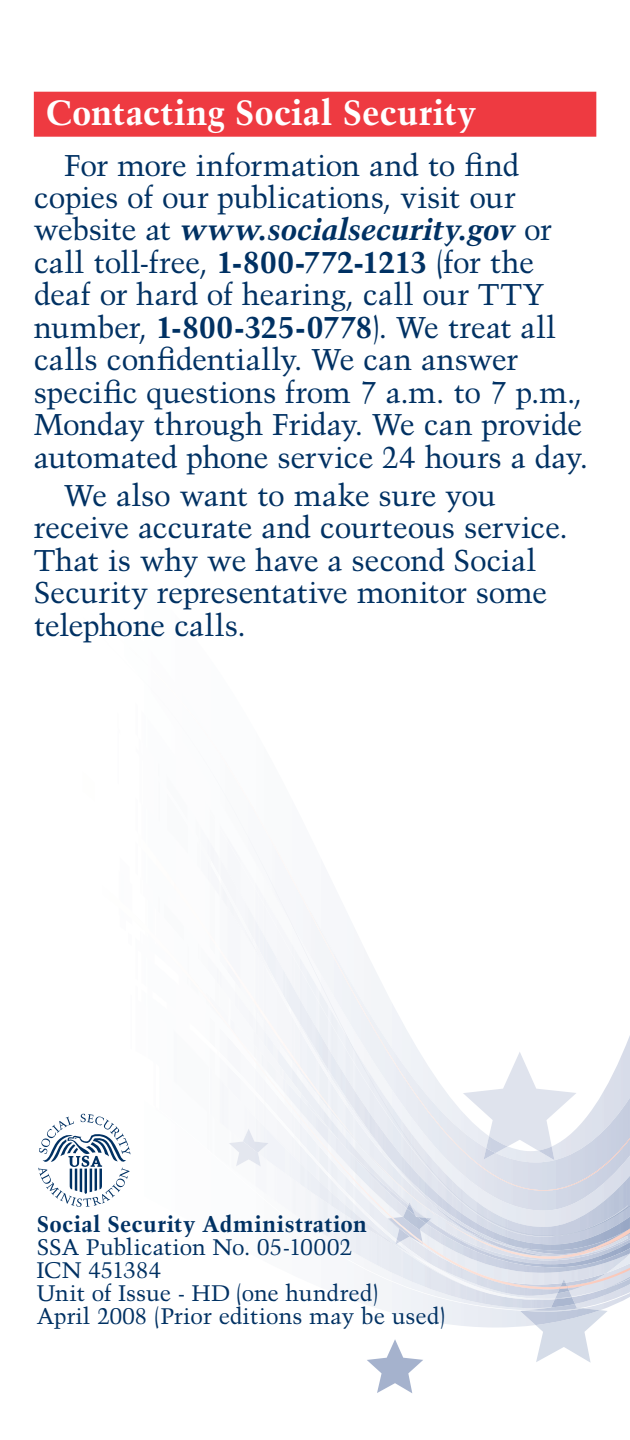
<style>
.page{position:relative;width:630px;height:1440px;background:#fff}
.page>*{position:absolute;margin:0;border:0;box-sizing:border-box;transform-origin:0 0}
.Header1_1line{font:700 35px "Trump Mediaeval";color:#fff}
.paragraph_format{font:30px/32.5px "Trump Mediaeval";letter-spacing:-.01em;color:#003163}
.SSA_Pub_Information{font:22.5px "Trump Mediaeval";color:#003163}
.SSA_Pub_Information-2{font:700 22.5px "Trump Mediaeval";letter-spacing:.015em;color:#003163}
.s1{font-weight:700;font-style:italic}
.s2{font-weight:700}
</style>
<div class="page">
<svg style="left:367px;top:1339px;width:56px;height:54px"></svg>
<svg style="left:82px;top:1024px;width:548px;height:288px"></svg>
<img style="left:229px;top:1141px;width:32px;height:26px">
<img style="left:243px;top:1129px;width:26px;height:24px">
<svg style="left:536px;top:1310px;width:72px;height:53px"></svg>
<img style="left:520px;top:1291px;width:80px;height:34px">
<img style="left:551px;top:1297px;width:24px;height:10px">
<svg style="left:555px;top:1279px;width:46px;height:20px"></svg>
<img style="left:523px;top:1308px;width:60px;height:4px">
<img style="left:388px;top:1218px;width:4px;height:26px">
<img style="left:423px;top:1223px;width:6px;height:21px">
<img style="left:409px;top:1203px;width:23px;height:17px">
<img style="left:407px;top:1205px;width:22px;height:18px">
<img style="left:403px;top:1209px;width:23px;height:21px">
<img style="left:408px;top:1204px;width:21px;height:16px">
<img style="left:392px;top:1218px;width:31px;height:26px">
<svg style="left:396px;top:1240px;width:4px;height:3px"></svg>
<svg style="left:38px;top:1114px;width:92px;height:93px"></svg>
<div style="left:34px;top:92px;width:562px;height:45px;background:#ee3a41"></div>
<p class="Header1_1line" style="left:45px;top:91px;width:433px">Contacting Social Security</p>
<p class="paragraph_format" style="left:34px;top:148px;width:556px;text-indent:30px">For more information and to find copies of our publications, visit our website at <span class="s1">www.socialsecurity.gov</span> or call toll-free, <span class="s2">1-800-772-1213</span> (for the deaf or hard of hearing, call our TTY number, <span class="s2">1-800-325-0778</span>). We treat all calls confidentially. We can answer specific questions from 7 a.m. to 7 p.m., Monday through Friday. We can provide automated phone service 24 hours a day.</p>
<p class="paragraph_format" style="left:34px;top:479px;width:536px;text-indent:30px">We also want to make sure you receive accurate and courteous service.<br>That is why we have a second Social<br>Security representative monitor some telephone calls.</p>
<p class="SSA_Pub_Information-2" style="left:37px;top:1210px;width:332px">Social Security Administration</p>
<p class="SSA_Pub_Information" style="left:37px;top:1234px;width:317px">SSA Publication No. 05-10002</p>
<p class="SSA_Pub_Information" style="left:37px;top:1256px;width:126px">ICN 451384</p>
<p class="SSA_Pub_Information" style="left:37px;top:1279px;width:343px">Unit of Issue - HD (one hundred)</p>
<p class="SSA_Pub_Information" style="left:37px;top:1302px;width:410px">April 2008 (Prior editions may be used)</p>
</div>
